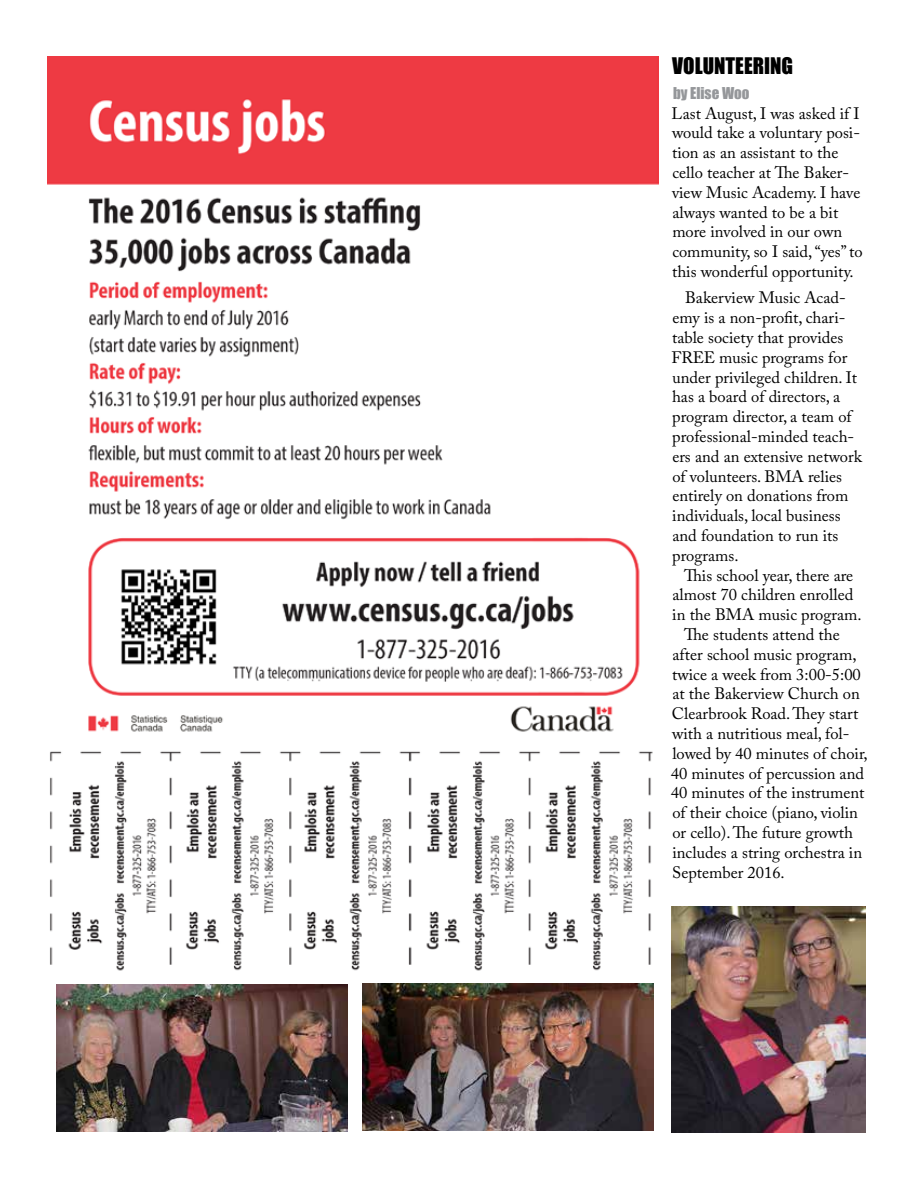
<style>
.page{position:relative;width:918px;height:1188px;background:#fff}
.page>*{position:absolute;margin:0;border:0;box-sizing:border-box;transform-origin:0 0}
.t1{font:21px "Impact";color:#000}
.t2{font:16.5px/19.8px "Adobe Caslon Pro";color:#000}
.t3{font:15px "Impact";color:#95979a}
</style>
<div class="page">
<img style="left:47px;top:56px;width:611px;height:915px">
<img style="left:56px;top:984px;width:292px;height:147px">
<img style="left:362px;top:984px;width:292px;height:147px">
<img style="left:671px;top:906px;width:195px;height:227px">
<p class="t1" style="left:672px;top:49px;width:122px">VOLUNTEERING</p>
<p class="t3" style="left:673px;top:81px;width:78px">by Elise Woo</p>
<p class="t2" style="left:672px;top:103px;width:193px">Last August, I was asked if I would take a voluntary posi&shy;tion as an assistant to the cello teacher at The Baker&shy;view Music Academy. I have always wanted to be a bit more involved in our own community, so I said, “yes” to this wonderful opportunity.</p>
<p class="t2" style="left:672px;top:288px;width:192px;text-indent:14px">Bakerview Music Acad&shy;emy is a non-profit, chari&shy;table society that provides<br>FREE music programs for under privileged children. It has a board of directors, a program director, a team of professional-minded teach&shy;ers and an extensive network of volunteers. BMA relies entirely on donations from individuals, local business and foundation to run its programs.</p>
<p class="t2" style="left:684px;top:565px;width:171px">This school year, there are</p>
<p class="t2" style="left:672px;top:585px;width:182px">almost 70 children enrolled</p>
<p class="t2" style="left:672px;top:605px;width:191px">in the BMA music program.</p>
<p class="t2" style="left:684px;top:624px;width:157px">The students attend the</p>
<p class="t2" style="left:672px;top:644px;width:186px">after school music program,</p>
<p class="t2" style="left:672px;top:664px;width:190px">twice a week from 3:00-5:00</p>
<p class="t2" style="left:672px;top:684px;width:189px">at the Bakerview Church on</p>
<p class="t2" style="left:672px;top:704px;width:188px">Clearbrook Road. They start</p>
<p class="t2" style="left:672px;top:723px;width:179px">with a nutritious meal, fol-</p>
<p class="t2" style="left:672px;top:743px;width:197px">lowed by 40 minutes of choir,</p>
<p class="t2" style="left:671px;top:763px;width:195px">40 minutes of percussion and</p>
<p class="t2" style="left:671px;top:783px;width:195px">40 minutes of the instrument</p>
<p class="t2" style="left:672px;top:803px;width:187px">of their choice (piano, violin</p>
<p class="t2" style="left:672px;top:822px;width:182px">or cello). The future growth</p>
<p class="t2" style="left:672px;top:842px;width:191px">includes a string orchestra in</p>
<p class="t2" style="left:672px;top:862px;width:114px">September 2016.</p>
</div>
